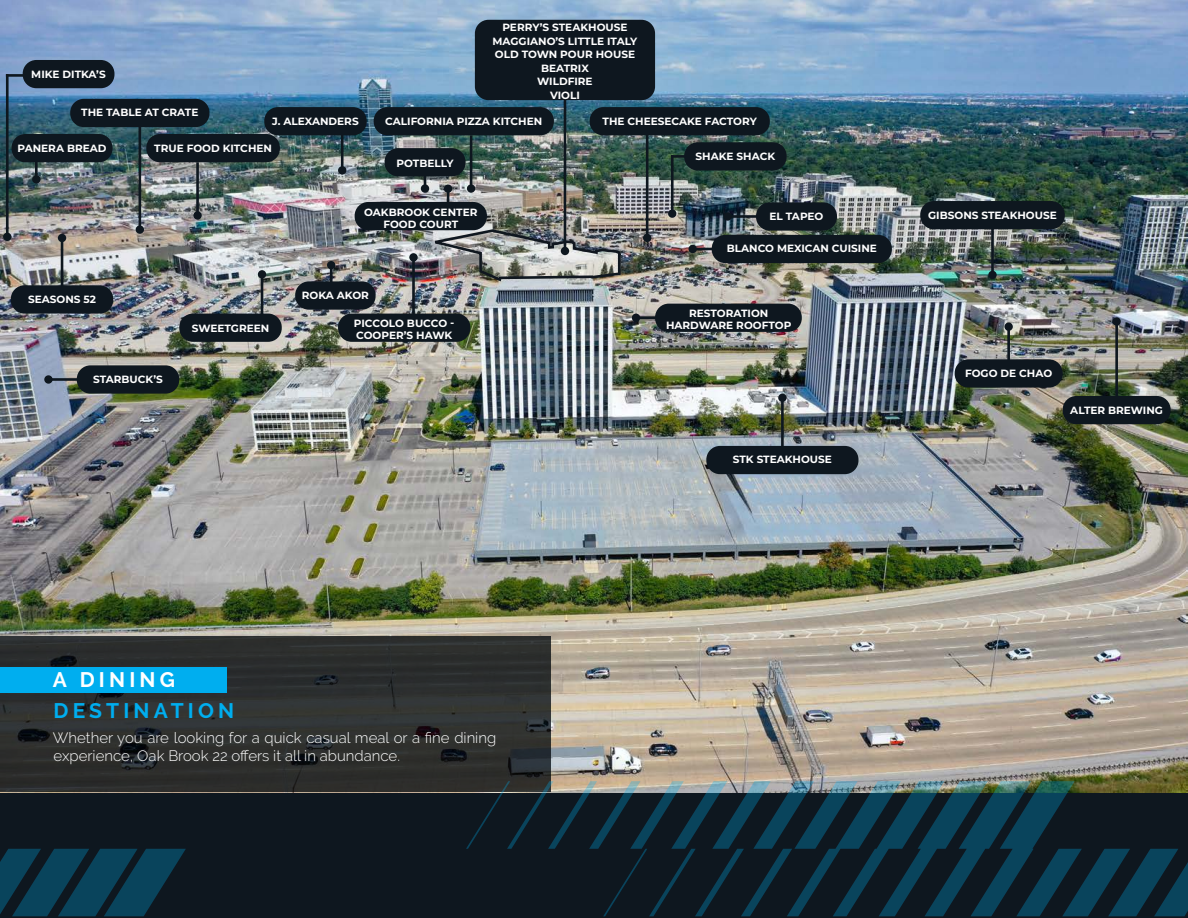
<style>
.page{position:relative;width:1188px;height:918px;background:#0e171f}
.page>*{position:absolute;margin:0;border:0;box-sizing:border-box;transform-origin:0 0}
.t1{font:700 21px "Raleway";letter-spacing:.2em;color:#00aeef}
.t2{font:700 21px "Raleway";letter-spacing:.2em;color:#fff}
.t3{font:300 15px/18px "Raleway";color:#fff}
.t4{font:700 10.5px/12.1px "Montserrat";color:#fff;text-align:center}
</style>
<div class="page">
<img style="left:0;top:0;width:1188px;height:781px">
<hr style="left:781px;top:398px;width:3px;height:51px;background:#0e171f">
<div style="left:778px;top:394px;width:9px;height:8px;background:#0e171f;border-radius:50%"></div>
<hr style="left:412px;top:257px;width:3px;height:63px;background:#0e171f">
<div style="left:409px;top:253px;width:9px;height:9px;background:#0e171f;border-radius:50%"></div>
<hr style="left:330px;top:265px;width:3px;height:29px;background:#0e171f">
<div style="left:327px;top:261px;width:8px;height:8px;background:#0e171f;border-radius:50%"></div>
<hr style="left:261px;top:274px;width:2px;height:46px;background:#0e171f">
<div style="left:258px;top:270px;width:8px;height:9px;background:#0e171f;border-radius:50%"></div>
<div style="left:706px;top:446px;width:152px;height:28px;background:#0e171f;border-radius:14px"></div>
<hr style="left:48px;top:378px;width:53px;height:3px;background:#0e171f">
<div style="left:44px;top:375px;width:9px;height:9px;background:#0e171f;border-radius:50%"></div>
<div style="left:77px;top:365px;width:102px;height:29px;background:#0e171f;border-radius:14px"></div>
<div style="left:11px;top:285px;width:102px;height:29px;background:#0e171f;border-radius:14px"></div>
<hr style="left:728px;top:215px;width:52px;height:3px;background:#0e171f">
<div style="left:723px;top:212px;width:9px;height:9px;background:#0e171f;border-radius:50%"></div>
<hr style="left:693px;top:248px;width:52px;height:2px;background:#0e171f">
<div style="left:688px;top:245px;width:9px;height:8px;background:#0e171f;border-radius:50%"></div>
<hr style="left:636px;top:316px;width:52px;height:3px;background:#0e171f">
<div style="left:632px;top:314px;width:8px;height:8px;background:#0e171f;border-radius:50%"></div>
<div style="left:756px;top:202px;width:81px;height:29px;background:#0e171f;border-radius:14px"></div>
<div style="left:712px;top:235px;width:180px;height:28px;background:#0e171f;border-radius:14px"></div>
<hr style="left:646px;top:132px;width:2px;height:106px;background:#0e171f">
<div style="left:643px;top:234px;width:8px;height:8px;background:#0e171f;border-radius:50%"></div>
<div style="left:684px;top:142px;width:103px;height:29px;background:#0e171f;border-radius:14px"></div>
<div style="left:590px;top:107px;width:180px;height:28px;background:#0e171f;border-radius:14px"></div>
<hr style="left:671px;top:155px;width:3px;height:59px;background:#0e171f">
<div style="left:668px;top:209px;width:8px;height:9px;background:#0e171f;border-radius:50%"></div>
<hr style="left:671px;top:155px;width:20px;height:3px;background:#0e171f">
<div style="left:655px;top:304px;width:147px;height:28px;background:#0e171f;border-radius:14px"></div>
<img style="left:423px;top:228px;width:199px;height:55px">
<hr style="left:564px;top:84px;width:2px;height:167px;background:#0e171f">
<div style="left:561px;top:247px;width:8px;height:8px;background:#0e171f;border-radius:50%"></div>
<div style="left:475px;top:20px;width:180px;height:80px;background:#0e171f;border-radius:14px"></div>
<hr style="left:470px;top:135px;width:2px;height:54px;background:#0e171f">
<div style="left:467px;top:184px;width:8px;height:9px;background:#0e171f;border-radius:50%"></div>
<hr style="left:424px;top:156px;width:2px;height:33px;background:#0e171f">
<div style="left:421px;top:184px;width:8px;height:9px;background:#0e171f;border-radius:50%"></div>
<div style="left:374px;top:107px;width:180px;height:28px;background:#0e171f;border-radius:14px"></div>
<hr style="left:447px;top:189px;width:2px;height:28px;background:#0e171f">
<div style="left:444px;top:185px;width:8px;height:8px;background:#0e171f;border-radius:50%"></div>
<div style="left:355px;top:202px;width:132px;height:28px;background:#0e171f;border-radius:14px"></div>
<div style="left:385px;top:148px;width:81px;height:28px;background:#0e171f;border-radius:14px"></div>
<hr style="left:341px;top:117px;width:3px;height:53px;background:#0e171f">
<div style="left:338px;top:166px;width:8px;height:9px;background:#0e171f;border-radius:50%"></div>
<hr style="left:196px;top:162px;width:3px;height:53px;background:#0e171f">
<div style="left:193px;top:211px;width:9px;height:9px;background:#0e171f;border-radius:50%"></div>
<hr style="left:61px;top:238px;width:2px;height:53px;background:#0e171f">
<div style="left:58px;top:234px;width:8px;height:8px;background:#0e171f;border-radius:50%"></div>
<hr style="left:139px;top:100px;width:2px;height:130px;background:#0e171f">
<div style="left:136px;top:225px;width:8px;height:9px;background:#0e171f;border-radius:50%"></div>
<hr style="left:35px;top:142px;width:3px;height:37px;background:#0e171f">
<div style="left:32px;top:175px;width:8px;height:9px;background:#0e171f;border-radius:50%"></div>
<div style="left:264px;top:107px;width:103px;height:28px;background:#0e171f;border-radius:14px"></div>
<div style="left:295px;top:281px;width:81px;height:29px;background:#0e171f;border-radius:14px"></div>
<div style="left:179px;top:314px;width:103px;height:28px;background:#0e171f;border-radius:14px"></div>
<div style="left:12px;top:134px;width:101px;height:28px;background:#0e171f;border-radius:14px"></div>
<div style="left:146px;top:134px;width:134px;height:28px;background:#0e171f;border-radius:14px"></div>
<div style="left:70px;top:99px;width:139px;height:28px;background:#0e171f;border-radius:14px"></div>
<hr style="left:6px;top:74px;width:3px;height:163px;background:#0e171f">
<div style="left:3px;top:233px;width:8px;height:8px;background:#0e171f;border-radius:50%"></div>
<hr style="left:6px;top:74px;width:20px;height:3px;background:#0e171f">
<div style="left:23px;top:60px;width:91px;height:28px;background:#0e171f;border-radius:14px"></div>
<svg style="left:0;top:636px;width:550px;height:156px;background:#2c2f2e"></svg>
<div style="left:0;top:667px;width:226px;height:25px;background:#00aeef"></div>
<svg style="left:466px;top:781px;width:722px;height:135px"></svg>
<svg style="left:0;top:849px;width:186px;height:67px"></svg>
<div style="left:338px;top:314px;width:132px;height:28px;background:#0e171f;border-radius:14px"></div>
<hr style="left:991px;top:224px;width:3px;height:51px;background:#0e171f">
<div style="left:988px;top:271px;width:9px;height:8px;background:#0e171f;border-radius:50%"></div>
<hr style="left:1007px;top:327px;width:3px;height:51px;background:#0e171f">
<div style="left:1004px;top:322px;width:9px;height:9px;background:#0e171f;border-radius:50%"></div>
<hr style="left:1115px;top:322px;width:3px;height:78px;background:#0e171f">
<div style="left:1112px;top:317px;width:9px;height:9px;background:#0e171f;border-radius:50%"></div>
<div style="left:920px;top:201px;width:145px;height:28px;background:#0e171f;border-radius:14px"></div>
<div style="left:955px;top:359px;width:108px;height:29px;background:#0e171f;border-radius:14px"></div>
<div style="left:1063px;top:396px;width:108px;height:28px;background:#0e171f;border-radius:14px"></div>
<p class="t4" style="left:31px;top:68px;width:76px">MIKE DITKA’S</p>
<p class="t4" style="left:81px;top:106px;width:119px">THE TABLE AT CRATE</p>
<p class="t4" style="left:272px;top:114px;width:88px">J. ALEXANDERS</p>
<p class="t4" style="left:18px;top:142px;width:91px">PANERA BREAD</p>
<p class="t4" style="left:154px;top:142px;width:119px">TRUE FOOD KITCHEN</p>
<p class="t4" style="left:502px;top:21px;width:127px">PERRY’S STEAKHOUSE</p>
<p class="t4" style="left:493px;top:34px;width:146px">MAGGIANO’S LITTLE ITALY</p>
<p class="t4" style="left:495px;top:48px;width:142px">OLD TOWN POUR HOUSE</p>
<p class="t4" style="left:541px;top:61px;width:49px">BEATRIX</p>
<p class="t4" style="left:537px;top:75px;width:57px">WILDFIRE</p>
<p class="t4" style="left:550px;top:88px;width:31px">VIOLI</p>
<p class="t4" style="left:385px;top:114px;width:158px">CALIFORNIA PIZZA KITCHEN</p>
<p class="t4" style="left:603px;top:115px;width:156px">THE CHEESECAKE FACTORY</p>
<p class="t4" style="left:396px;top:156px;width:59px">POTBELLY</p>
<p class="t4" style="left:696px;top:150px;width:81px">SHAKE SHACK</p>
<p class="t4" style="left:28px;top:293px;width:69px">SEASONS 52</p>
<p class="t4" style="left:93px;top:373px;width:71px">STARBUCK’S</p>
<p class="t4" style="left:192px;top:321px;width:79px">SWEETGREEN</p>
<p class="t4" style="left:364px;top:205px;width:115px">OAKBROOK CENTER<br>FOOD COURT</p>
<p class="t4" style="left:302px;top:289px;width:69px">ROKA AKOR</p>
<p class="t4" style="left:354px;top:317px;width:102px;text-align:left">PICCOLO BUCCO -<br>COOPER’S HAWK</p>
<p class="t4" style="left:770px;top:210px;width:55px">EL TAPEO</p>
<p class="t4" style="left:727px;top:242px;width:152px">BLANCO MEXICAN CUISINE</p>
<p class="t4" style="left:666px;top:306px;width:127px">RESTORATION<br>HARDWARE ROOFTOP</p>
<p class="t4" style="left:733px;top:452px;width:101px">STK STEAKHOUSE</p>
<p class="t4" style="left:928px;top:209px;width:130px">GIBSONS STEAKHOUSE</p>
<p class="t4" style="left:965px;top:367px;width:89px">FOGO DE CHAO</p>
<p class="t4" style="left:1070px;top:404px;width:94px">ALTER BREWING</p>
<p class="t2" style="left:53px;top:668px;width:124px">A DINING</p>
<p class="t1" style="left:54px;top:699px;width:182px">DESTINATION</p>
<p class="t3" style="left:53px;top:728px;width:445px">Whether you are looking for a quick casual meal or a fine dining experience, Oak Brook 22 offers it all in abundance.</p>
</div>
